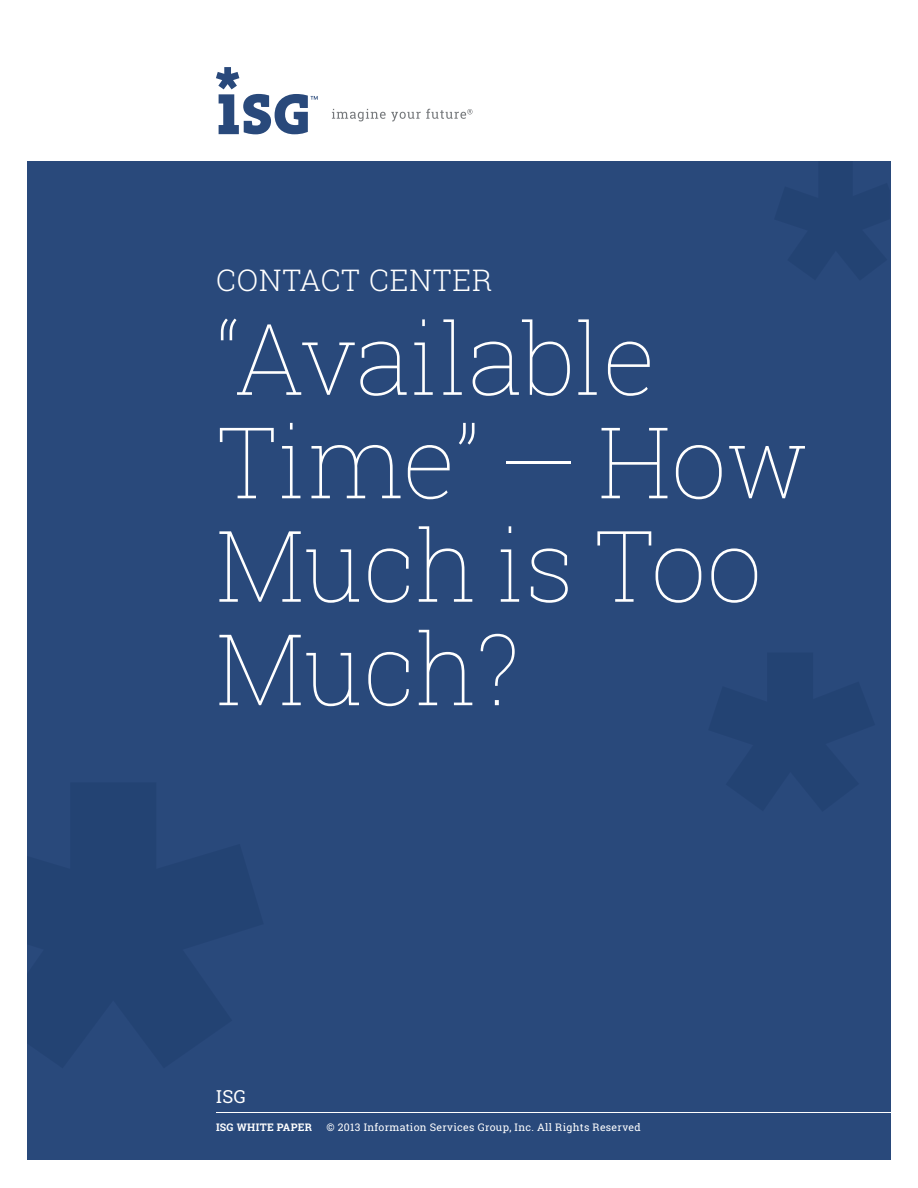
<style>
.page{position:relative;width:918px;height:1188px;background:#fff}
.page>*{position:absolute;margin:0;border:0;box-sizing:border-box;transform-origin:0 0}
.t1{font:100 99px/103.5px "Roboto Slab";color:#fff}
.t2{font:300 30px "Roboto Slab";letter-spacing:.03em;color:#fff}
.t3{font:18px "Roboto Slab";color:#fff}
.t4{font:10.5px "Roboto Slab";letter-spacing:.03em;color:#fff}
.t5{font:700 10.5px "Roboto Slab";letter-spacing:.03em;color:#fff}
</style>
<div class="page">
<div style="left:27px;top:161px;width:864px;height:999px;background:#29497b"></div>
<hr style="left:216px;top:1112px;width:691px;height:1px;background:#fff">
<svg style="left:332px;top:109px;width:141px;height:12px"></svg>
<svg style="left:216px;top:67px;width:102px;height:67px"></svg>
<h2 class="t2" style="left:216px;top:260px;width:278px">CONTACT CENTER</h2>
<h1 class="t1" style="left:216px;top:305px;width:594px">“Available<br>Time” — How<br>Much is Too<br>Much?</h1>
<h3 class="t3" style="left:216px;top:1084px;width:32px">ISG</h3>
<p class="t5" style="left:216px;top:1120px;width:98px">ISG WHITE PAPER</p>
<p class="t4" style="left:326px;top:1120px;width:316px">© 2013 Information Services Group, Inc. All Rights Reserved</p>
</div>
